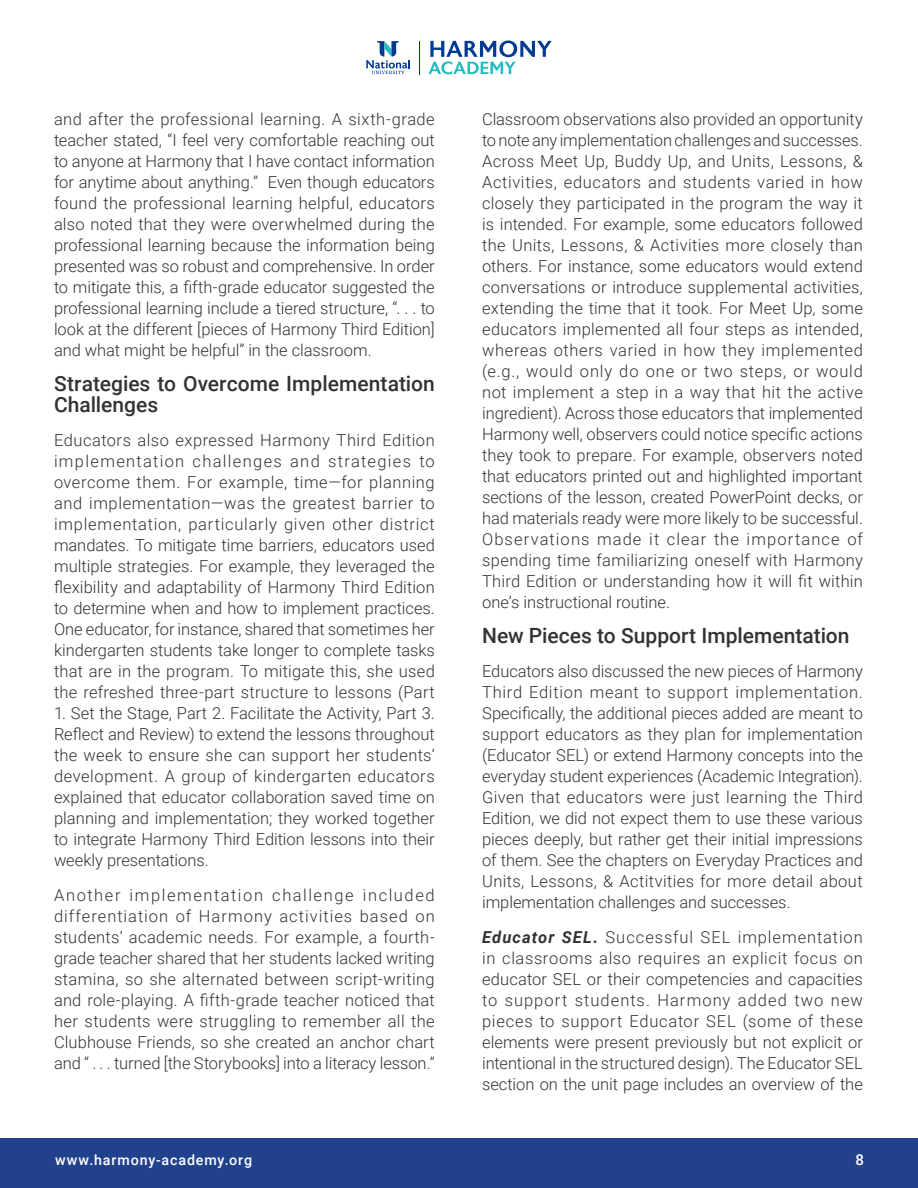
<style>
.page{position:relative;width:918px;height:1188px;background:#fff}
.page>*{position:absolute;margin:0;border:0;box-sizing:border-box;transform-origin:0 0}
.WP_-_body_text{font:500 21px/21px "Roboto";color:#323332}
.WP_-_body_text-2{font:300 16.5px/21px "Roboto";color:#323332;text-align:justify}
.t1{font:500 15px "Roboto";color:#fff}
.t2{font:500 14.25px "Roboto";letter-spacing:.06em;color:#fff}
.s1{font-weight:700;font-style:italic}
</style>
<div class="page">
<div style="left:0;top:1138px;width:918px;height:50px;background:#22418d"></div>
<svg style="left:366px;top:41px;width:44px;height:33px"></svg>
<hr style="left:419px;top:41px;width:1px;height:33px;background:#003a92">
<svg style="left:429px;top:40px;width:123px;height:34px"></svg>
<p class="WP_-_body_text-2" style="left:54px;top:108px;width:382px">and after the professional learning. A sixth-grade teacher stated, “I feel very comfortable reaching out to anyone at Harmony that I have contact information for anytime about anything.” Even though educators found the professional learning helpful, educators also noted that they were overwhelmed during the professional learning because the information being presented was so robust and comprehensive. In order to mitigate this, a fifth-grade educator suggested the professional learning include a tiered structure, “. . . to look at the different [pieces of Harmony Third Edition] and what might be helpful” in the classroom.</p>
<p class="WP_-_body_text" style="left:54px;top:372px;width:382px">Strategies to Overcome Implementation<br>Challenges</p>
<p class="WP_-_body_text-2" style="left:54px;top:429px;width:382px">Educators also expressed Harmony Third Edition implementation challenges and strategies to overcome them. For example, time—for planning and implementation—was the greatest barrier to implementation, particularly given other district mandates. To mitigate time barriers, educators used multiple strategies. For example, they leveraged the flexibility and adaptability of Harmony Third Edition to determine when and how to implement practices.<br>One educator, for instance, shared that sometimes her kindergarten students take longer to complete tasks that are in the program. To mitigate this, she used the refreshed three-part structure to lessons (Part</p>
<p class="WP_-_body_text-2" style="left:54px;top:702px;width:382px">1. Set the Stage, Part 2. Facilitate the Activity, Part 3.<br>Reflect and Review) to extend the lessons throughout the week to ensure she can support her students’ development. A group of kindergarten educators explained that educator collaboration saved time on planning and implementation; they worked together to integrate Harmony Third Edition lessons into their weekly presentations.</p>
<p class="WP_-_body_text-2" style="left:54px;top:884px;width:382px">Another implementation challenge included differentiation of Harmony activities based on students’ academic needs. For example, a fourth&shy;grade teacher shared that her students lacked writing stamina, so she alternated between script-writing and role-playing. A fifth-grade teacher noticed that her students were struggling to remember all the Clubhouse Friends, so she created an anchor chart and “ . . . turned [the Storybooks] into a literacy lesson.”</p>
<p class="WP_-_body_text-2" style="left:482px;top:108px;width:382px">Classroom observations also provided an opportunity to note any implementation challenges and successes.<br>Across Meet Up, Buddy Up, and Units, Lessons, &amp; Activities, educators and students varied in how closely they participated in the program the way it is intended. For example, some educators followed the Units, Lessons, &amp; Activities more closely than others. For instance, some educators would extend conversations or introduce supplemental activities, extending the time that it took. For Meet Up, some educators implemented all four steps as intended, whereas others varied in how they implemented (e.g., would only do one or two steps, or would not implement a step in a way that hit the active ingredient). Across those educators that implemented Harmony well, observers could notice specific actions they took to prepare. For example, observers noted that educators printed out and highlighted important sections of the lesson, created PowerPoint decks, or had materials ready were more likely to be successful.<br>Observations made it clear the importance of spending time familiarizing oneself with Harmony Third Edition or understanding how it will fit within one’s instructional routine.</p>
<p class="WP_-_body_text" style="left:482px;top:624px;width:369px">New Pieces to Support Implementation</p>
<p class="WP_-_body_text-2" style="left:482px;top:660px;width:382px">Educators also discussed the new pieces of Harmony Third Edition meant to support implementation.<br>Specifically, the additional pieces added are meant to support educators as they plan for implementation (Educator SEL) or extend Harmony concepts into the everyday student experiences (Academic Integration).<br>Given that educators were just learning the Third Edition, we did not expect them to use these various pieces deeply, but rather get their initial impressions of them. See the chapters on Everyday Practices and Units, Lessons, &amp; Actitvities for more detail about implementation challenges and successes.</p>
<p class="WP_-_body_text-2" style="left:482px;top:926px;width:382px"><span class="s1">Educator SEL.</span> Successful SEL implementation in classrooms also requires an explicit focus on educator SEL or their competencies and capacities to support students. Harmony added two new pieces to support Educator SEL (some of these elements were present previously but not explicit or intentional in the structured design). The Educator SEL section on the unit page includes an overview of the</p>
<p class="t2" style="left:55px;top:1150px;width:199px">www.harmony-academy.org</p>
<p class="t1" style="left:855px;top:1150px;width:10px">8</p>
</div>
